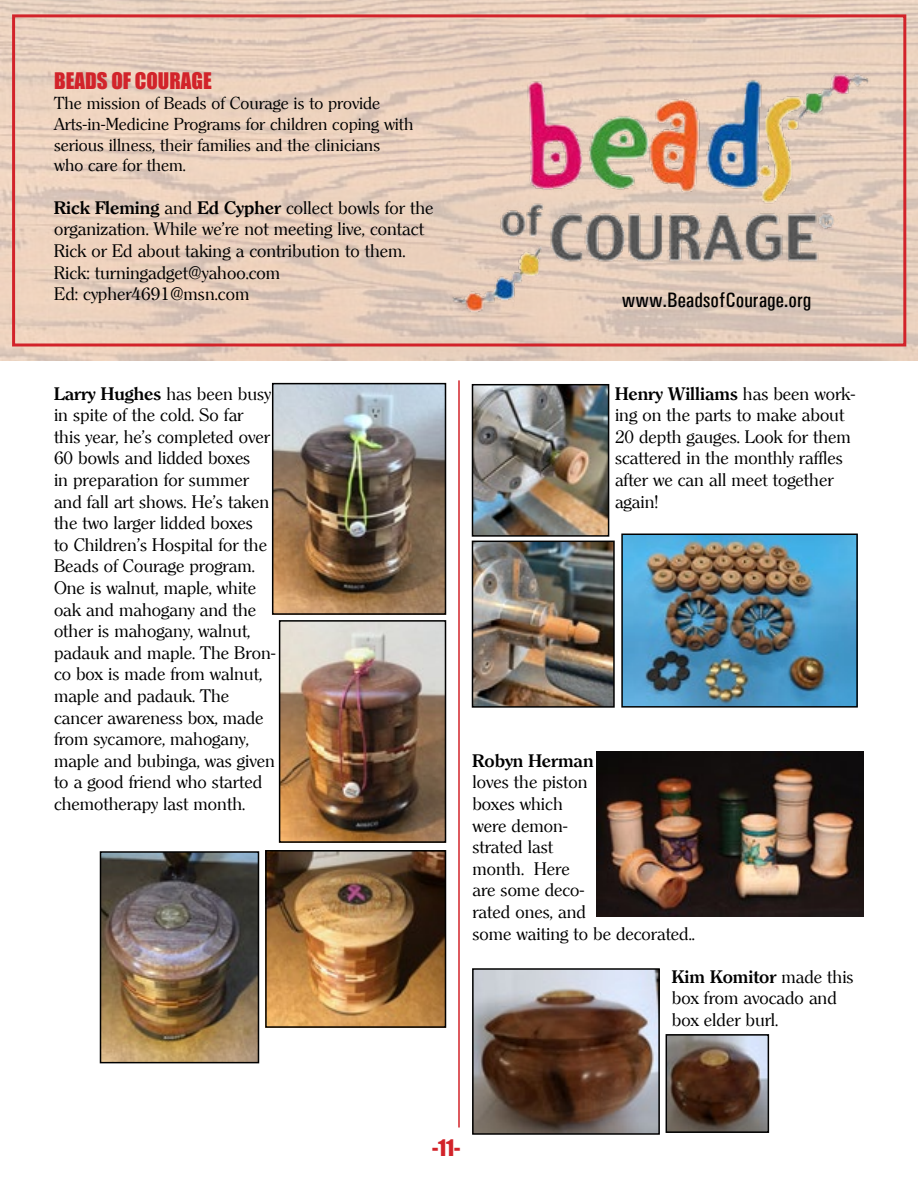
<style>
.page{position:relative;width:918px;height:1188px;background:#fff}
.page>*{position:absolute;margin:0;border:0;box-sizing:border-box;transform-origin:0 0}
.t1{font:500 21px "Univers Condensed";color:#000}
.t2{font:21px "Impact";color:#d2232a}
.t3{font:18px/21.6px "Clearly Roman";color:#000}
.t4{font:700 18px "Clearly Roman";color:#000}
.t5{font:17.25px/20.7px "Clearly Roman";color:#000}
.s1{font-weight:700}
</style>
<div class="page">
<hr style="left:458px;top:380px;width:2px;height:748px;background:#d2232a">
<div style="left:12px;top:14px;width:894px;height:332px;border:3px solid #d2232a"></div>
<img style="left:434px;top:24px;width:436px;height:327px">
<img style="left:275px;top:386px;width:168px;height:226px">
<div style="left:272px;top:383px;width:174px;height:232px;border:2px solid #000"></div>
<img style="left:282px;top:623px;width:161px;height:217px">
<div style="left:279px;top:620px;width:167px;height:223px;border:2px solid #000"></div>
<img style="left:103px;top:854px;width:153px;height:206px">
<div style="left:100px;top:851px;width:159px;height:212px;border:2px solid #000"></div>
<img style="left:268px;top:853px;width:175px;height:172px">
<div style="left:265px;top:850px;width:181px;height:178px;border:2px solid #000"></div>
<img style="left:624px;top:537px;width:231px;height:168px">
<div style="left:621px;top:534px;width:237px;height:174px;border:2px solid #000"></div>
<img style="left:475px;top:544px;width:137px;height:161px">
<div style="left:472px;top:541px;width:143px;height:167px;border:2px solid #000"></div>
<img style="left:475px;top:387px;width:131px;height:147px">
<div style="left:472px;top:384px;width:137px;height:153px;border:2px solid #000"></div>
<img style="left:597px;top:752px;width:267px;height:165px">
<img style="left:475px;top:971px;width:182px;height:161px">
<div style="left:472px;top:968px;width:188px;height:167px;border:2px solid #000"></div>
<img style="left:669px;top:1037px;width:97px;height:93px">
<div style="left:666px;top:1034px;width:103px;height:99px;border:2px solid #000"></div>
<p class="t2" style="left:54px;top:64px;width:159px">BEADS OF COURAGE</p>
<p class="t5" style="left:54px;top:93px;width:361px">The mission of Beads of Courage is to provide Arts-in-Medicine Programs for children coping with serious illness, their families and the clinicians who care for them.</p>
<p class="t3" style="left:54px;top:197px;width:381px"><span class="s1">Rick Fleming</span> and <span class="s1">Ed Cypher</span> collect bowls for the organization. While we’re not meeting live, contact Rick or Ed about taking a contribution to them.<br>Rick: turningadget@yahoo.com<br>Ed: cypher4691@msn.com</p>
<p class="t1" style="left:622px;top:288px;width:191px">www.BeadsofCourage.org</p>
<p class="t3" style="left:54px;top:383px;width:223px"><span class="s1">Larry Hughes</span> has been busy in spite of the cold. So far<br>this year, he’s completed over<br>60 bowls and lidded boxes<br>in preparation for summer and fall art shows. He’s taken the two larger lidded boxes<br>to Children’s Hospital for the<br>Beads of Courage program.<br>One is walnut, maple, white oak and mahogany and the other is mahogany, walnut, padauk and maple. The Bron&shy;co box is made from walnut, maple and padauk. The cancer awareness box, made from sycamore, mahogany, maple and bubinga, was given to a good friend who started chemotherapy last month.</p>
<p class="t3" style="left:615px;top:383px;width:242px"><span class="s1">Henry Williams</span> has been work&shy;ing on the parts to make about<br>20 depth gauges. Look for them scattered in the monthly raffles after we can all meet together again!</p>
<p class="t4" style="left:472px;top:750px;width:123px">Robyn Herman</p>
<p class="t3" style="left:472px;top:772px;width:224px">loves the piston<br>boxes which<br>were demon-<br>strated last<br>month. Here<br>are some deco-<br>rated ones, and<br>some waiting to be decorated..</p>
<p class="t3" style="left:672px;top:966px;width:183px"><span class="s1">Kim Komitor</span> made this box from avocado and box elder burl.</p>
<p class="t2" style="left:432px;top:1131px;width:30px">-11-</p>
</div>
